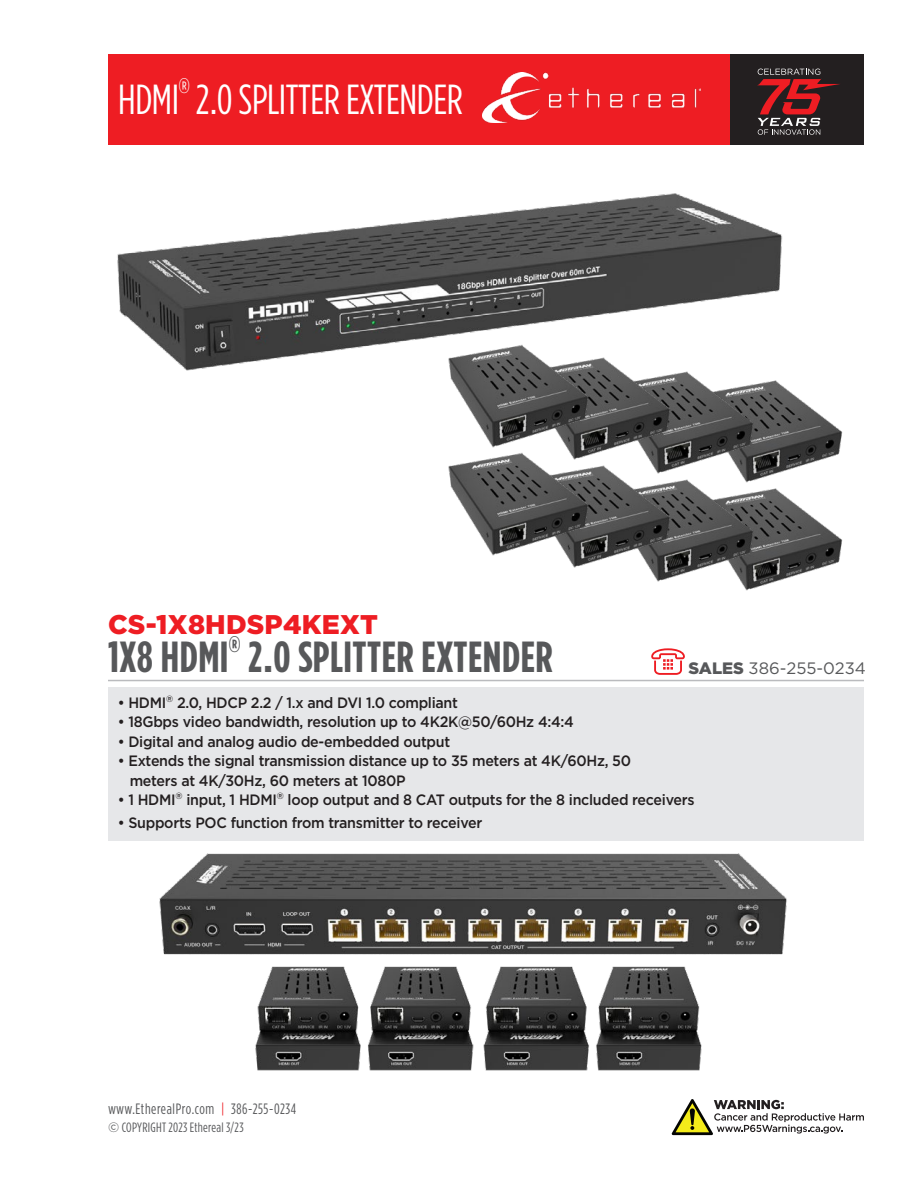
<style>
.page{position:relative;width:918px;height:1188px;background:#fff}
.page>*{position:absolute;margin:0;border:0;box-sizing:border-box;transform-origin:0 0}
.t1{font:700 43.5px "Gotham Condensed";letter-spacing:.01em;color:#57585a}
.t2{font:42px "Gotham Condensed";letter-spacing:-.01em;color:#fff}
.t3{font:900 27px "Gotham";letter-spacing:.01em;color:#ee1d23}
.t4{font:21px "Gotham Condensed";color:#fff}
.t5{font:16.5px "Gotham";color:#57585a}
.t6{font:500 15px/19.5px "Gotham";letter-spacing:-.02em;color:#231f20;scale:.95 1}
.t7{font:15px "Gotham Condensed";letter-spacing:.04em;color:#57585a}
.t8{font:13.5px "Gotham Condensed";letter-spacing:.015em;color:#57585a}
.s1{font-weight:900}
.s2{color:#ee1d23}
.s3{font-family:"Gotham"}
</style>
<div class="page">
<div style="left:108px;top:54px;width:756px;height:91px;background:#ee1d23"></div>
<div style="left:730px;top:54px;width:134px;height:91px;background:#231f20"></div>
<hr style="left:108px;top:680px;width:756px;height:1px;background:#babbbe">
<svg style="left:651px;top:648px;width:34px;height:27px"></svg>
<div style="left:108px;top:687px;width:756px;height:153px;background:#e6e7e9"></div>
<svg style="left:672px;top:1099px;width:192px;height:36px"></svg>
<svg style="left:757px;top:69px;width:83px;height:66px"></svg>
<img style="left:786px;top:533px;width:57px;height:46px">
<img style="left:702px;top:533px;width:84px;height:58px">
<img style="left:621px;top:509px;width:81px;height:73px">
<img style="left:450px;top:482px;width:171px;height:86px">
<img style="left:664px;top:406px;width:179px;height:127px">
<img style="left:576px;top:406px;width:210px;height:103px">
<img style="left:492px;top:406px;width:210px;height:89px">
<img style="left:448px;top:406px;width:173px;height:76px">
<img style="left:117px;top:193px;width:692px;height:213px">
<img style="left:482px;top:72px;width:219px;height:51px">
<img style="left:108px;top:840px;width:756px;height:231px">
<h3 class="t4" style="left:179px;top:74px;width:12px">®</h3>
<h2 class="t2" style="left:118px;top:77px;width:346px">HDMI 2.0 SPLITTER EXTENDER</h2>
<h3 class="t3" style="left:108px;top:609px;width:272px">CS-1X8HDSP4KEXT</h3>
<h1 class="t1" style="left:108px;top:632px;width:446px">1X8 HDMI<sup>®</sup> 2.0 SPLITTER EXTENDER</h1>
<p class="t5" style="left:688px;top:659px;width:179px"><span class="s1">SALES</span> 386-255-0234</p>
<p class="t6" style="left:118px;top:692px;width:360px">• HDMI<sup>®</sup> 2.0, HDCP 2.2 / 1.x and DVI 1.0 compliant</p>
<p class="t6" style="left:118px;top:712px;width:482px">• 18Gbps video bandwidth, resolution up to 4K2K@50/60Hz 4:4:4</p>
<p class="t6" style="left:118px;top:731px;width:351px">• Digital and analog audio de-embedded output</p>
<p class="t6" style="left:130px;top:751px;width:529px;text-indent:-12px">• Extends the signal transmission distance up to 35 meters at 4K/60Hz, 50 meters at 4K/30Hz, 60 meters at 1080P</p>
<p class="t6" style="left:118px;top:790px;width:609px">• 1 HDMI<sup>®</sup> input, 1 HDMI<sup>®</sup> loop output and 8 CAT outputs for the 8 included receivers</p>
<p class="t6" style="left:118px;top:812px;width:385px">• Supports POC function from transmitter to receiver</p>
<p class="t7" style="left:108px;top:1100px;width:190px">www.EtherealPro.com <span class="s2">|</span> 386-255-0234</p>
<p class="t8" style="left:108px;top:1120px;width:137px"><span class="s3">©</span> COPYRIGHT 2023 Ethereal 3/23</p>
</div>
